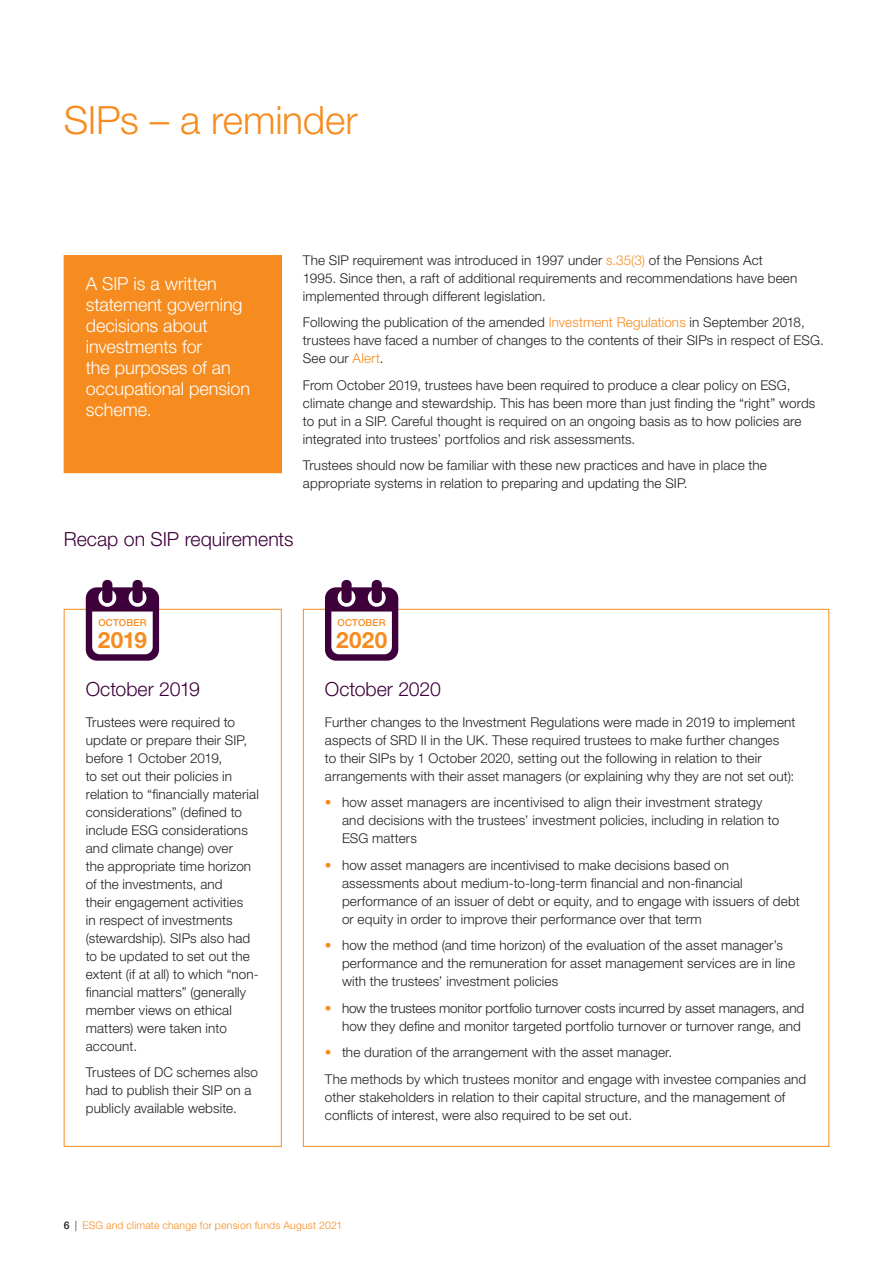
<style>
.page{position:relative;width:893px;height:1263px;background:#fff}
.page>*{position:absolute;margin:0;border:0;box-sizing:border-box;transform-origin:0 0}
.Heading_1{font:300 39px "Helvetica Neue LT Std";letter-spacing:-.01em;color:#f68c1f}
.t1{font:700 22.5px "Helvetica Neue LT Std";letter-spacing:.015em;color:#f68c1f}
.Heading_2{font:300 19.5px "Helvetica Neue LT Std";color:#3d003b}
.Heading_2-2{font:300 18px/21px "Helvetica Neue LT Std";color:#fff}
.t2{font:300 13.5px/18px "Helvetica Neue LT Std";letter-spacing:.01em;color:#231f20}
.t3{font:300 10.5px "Helvetica Neue LT Std";letter-spacing:.02em;color:#f68c1f}
.t4{font:500 9.6px "Helvetica Neue LT Std";letter-spacing:.025em;color:#f68c1f}
.s1{color:#f68c1f}
.s2{font-weight:500;color:#231f20}
.s3{color:#231f20}
</style>
<div class="page">
<div style="left:64px;top:255px;width:217px;height:218px;background:#f68c1f"></div>
<div style="left:64px;top:255px;width:218px;height:218px;border:1px solid #f68c1f"></div>
<div style="left:64px;top:609px;width:218px;height:538px;border:1px solid #f68c1f"></div>
<svg style="left:325px;top:579px;width:73px;height:82px"></svg>
<svg style="left:86px;top:579px;width:73px;height:82px"></svg>
<p class="Heading_1" style="left:64px;top:96px;width:295px">SIPs – a reminder</p>
<p class="Heading_2-2" style="left:86px;top:273px;width:166px">A SIP is a written statement governing decisions about investments for<br>the purposes of an occupational pension scheme.</p>
<p class="t2" style="left:303px;top:251px;width:496px">The SIP requirement was introduced in 1997 under <span class="s1">s.35(3)</span> of the Pensions Act<br>1995. Since then, a raft of additional requirements and recommendations have been implemented through different legislation.</p>
<p class="t2" style="left:303px;top:313px;width:522px">Following the publication of the amended <span class="s1">Investment Regulations</span> in September 2018, trustees have faced a number of changes to the contents of their SIPs in respect of ESG.<br>See our <span class="s1">Alert</span>.</p>
<p class="t2" style="left:303px;top:376px;width:514px">From October 2019, trustees have been required to produce a clear policy on ESG, climate change and stewardship. This has been more than just finding the “right” words to put in a SIP. Careful thought is required on an ongoing basis as to how policies are integrated into trustees’ portfolios and risk assessments.</p>
<p class="t2" style="left:303px;top:456px;width:465px">Trustees should now be familiar with these new practices and have in place the appropriate systems in relation to preparing and updating the SIP.</p>
<p class="Heading_2" style="left:64px;top:527px;width:231px">Recap on SIP requirements</p>
<p class="t4" style="left:98px;top:616px;width:50px">OCTOBER</p>
<p class="t1" style="left:98px;top:626px;width:51px">2019</p>
<p class="Heading_2" style="left:86px;top:677px;width:116px">October 2019</p>
<p class="t2" style="left:86px;top:712px;width:175px">Trustees were required to update or prepare their SIP, before 1 October 2019,<br>to set out their policies in relation to “financially material considerations” (defined to include ESG considerations and climate change) over<br>the appropriate time horizon of the investments, and<br>their engagement activities<br>in respect of investments (stewardship). SIPs also had to be updated to set out the extent (if at all) to which “non&shy;financial matters” (generally member views on ethical matters) were taken into account.</p>
<p class="t2" style="left:86px;top:1063px;width:174px">Trustees of DC schemes also had to publish their SIP on a publicly available website.</p>
<p class="t4" style="left:338px;top:616px;width:50px">OCTOBER</p>
<p class="t1" style="left:336px;top:626px;width:53px">2020</p>
<p class="Heading_2" style="left:325px;top:677px;width:117px">October 2020</p>
<p class="t2" style="left:325px;top:712px;width:472px">Further changes to the Investment Regulations were made in 2019 to implement aspects of SRD II in the UK. These required trustees to make further changes<br>to their SIPs by 1 October 2020, setting out the following in relation to their arrangements with their asset managers (or explaining why they are not set out):</p>
<p class="t2" style="left:342px;top:793px;width:439px;text-indent:-17px"><span class="s1">•</span> how asset managers are incentivised to align their investment strategy and decisions with the trustees’ investment policies, including in relation to<br>ESG matters</p>
<p class="t2" style="left:342px;top:855px;width:459px;text-indent:-17px"><span class="s1">•</span> how asset managers are incentivised to make decisions based on assessments about medium-to-long-term financial and non-financial performance of an issuer of debt or equity, and to engage with issuers of debt or equity in order to improve their performance over that term</p>
<p class="t2" style="left:342px;top:936px;width:454px;text-indent:-17px"><span class="s1">•</span> how the method (and time horizon) of the evaluation of the asset manager’s performance and the remuneration for asset management services are in line with the trustees’ investment policies</p>
<p class="t2" style="left:325px;top:998px;width:481px;text-align:right"><span class="s1">•</span> how the trustees monitor portfolio turnover costs incurred by asset managers, and how they define and monitor targeted portfolio turnover or turnover range, and</p>
<p class="t2" style="left:325px;top:1043px;width:349px"><span class="s1">•</span> the duration of the arrangement with the asset manager.</p>
<p class="t2" style="left:325px;top:1069px;width:483px">The methods by which trustees monitor and engage with investee companies and other stakeholders in relation to their capital structure, and the management of conflicts of interest, were also required to be set out.</p>
<p class="t3" style="left:64px;top:1219px;width:280px"><span class="s2">6</span> <span class="s3">|</span> ESG and climate change for pension funds August 2021</p>
</div>
